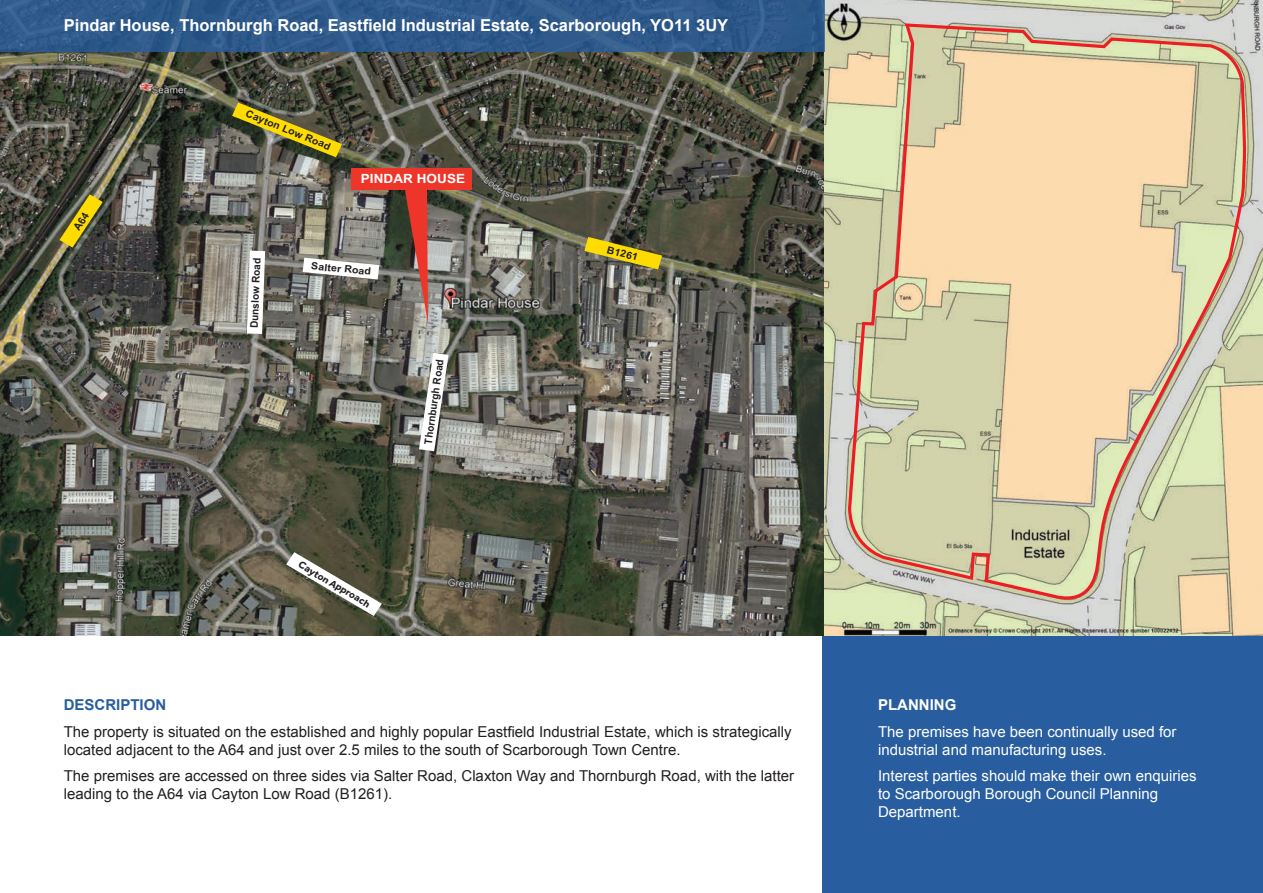
<style>
.page{position:relative;width:1263px;height:893px;background:#fff}
.page>*{position:absolute;margin:0;border:0;box-sizing:border-box;transform-origin:0 0}
.t1{font:700 16.5px "Arial";color:#fff}
.t2{font:15px/18px "Arial";color:#231f20}
.t3{font:15px/18px "Arial";color:#fff}
.t4{font:700 15px "Arial";color:#285e9f}
.t5{font:700 15px "Arial";color:#fff}
.t6{font:700 12.75px "Arial";letter-spacing:.005em;color:#fff;scale:1.06 1}
.t7{font:700 10.65px "Arial";color:#231f20;scale:.94 1}
.t8{font:700 10.2px "Effra";color:#231f20}
.t9{font:700 10.05px "Arial";color:#231f20;scale:1.04 1}
.t10{font:700 10.05px "Arial";color:#231f20;scale:1.06 1}
.t11{font:700 10.05px "Arial";color:#231f20;scale:1.05 1}
</style>
<div class="page">
<div style="left:823px;top:629px;width:440px;height:264px;background:#285e9f"></div>
<img style="left:0;top:51px;width:824px;height:585px">
<div style="left:352px;top:168px;width:120px;height:22px;background:#ee3529"></div>
<svg style="left:404px;top:190px;width:24px;height:133px;background:#a75248"></svg>
<svg style="left:232px;top:103px;width:110px;height:54px;background:#7f7631"></svg>
<svg style="left:584px;top:237px;width:78px;height:32px;background:#9f9029"></svg>
<svg style="left:286px;top:552px;width:96px;height:64px"></svg>
<svg style="left:419px;top:353px;width:29px;height:98px"></svg>
<svg style="left:247px;top:251px;width:18px;height:83px"></svg>
<svg style="left:303px;top:258px;width:76px;height:21px"></svg>
<img style="left:824px;top:0;width:439px;height:636px">
<svg style="left:846px;top:21px;width:402px;height:584px;background:#e0cfaa"></svg>
<svg style="left:0;top:0;width:825px;height:51px;background:#2e598b"></svg>
<svg style="left:59px;top:194px;width:44px;height:54px;background:#897f2c"></svg>
<p class="t1" style="left:64px;top:14px;width:666px">Pindar House, Thornburgh Road, Eastfield Industrial Estate, Scarborough, YO11 3UY</p>
<p class="t9" style="left:249px;top:107px;width:88px;rotate:22deg">Cayton Low Road</p>
<p class="t6" style="left:361px;top:170px;width:100px">PINDAR HOUSE</p>
<p class="t7" style="left:247px;top:328px;width:77px;rotate:-88deg">Dunslow Road</p>
<p class="t10" style="left:312px;top:259px;width:58px;rotate:5deg">Salter Road</p>
<p class="t8" style="left:302px;top:558px;width:83px;rotate:30deg">Cayton Approach</p>
<p class="t7" style="left:421px;top:443px;width:93px;rotate:-82deg">Thornburgh Road</p>
<p class="t11" style="left:609px;top:243px;width:32px;rotate:14deg">B1261</p>
<p class="t4" style="left:64px;top:695px;width:104px">DESCRIPTION</p>
<p class="t2" style="left:64px;top:723px;width:729px">The property is situated on the established and highly popular Eastfield Industrial Estate, which is strategically located adjacent to the A64 and just over 2.5 miles to the south of Scarborough Town Centre.</p>
<p class="t2" style="left:64px;top:767px;width:732px">The premises are accessed on three sides via Salter Road, Claxton Way and Thornburgh Road, with the latter leading to the A64 via Cayton Low Road (B1261).</p>
<p class="t5" style="left:878px;top:695px;width:80px">PLANNING</p>
<p class="t3" style="left:878px;top:723px;width:300px">The premises have been continually used for industrial and manufacturing uses.</p>
<p class="t3" style="left:878px;top:767px;width:320px">Interest parties should make their own enquiries to Scarborough Borough Council Planning<br>Department.</p>
</div>
